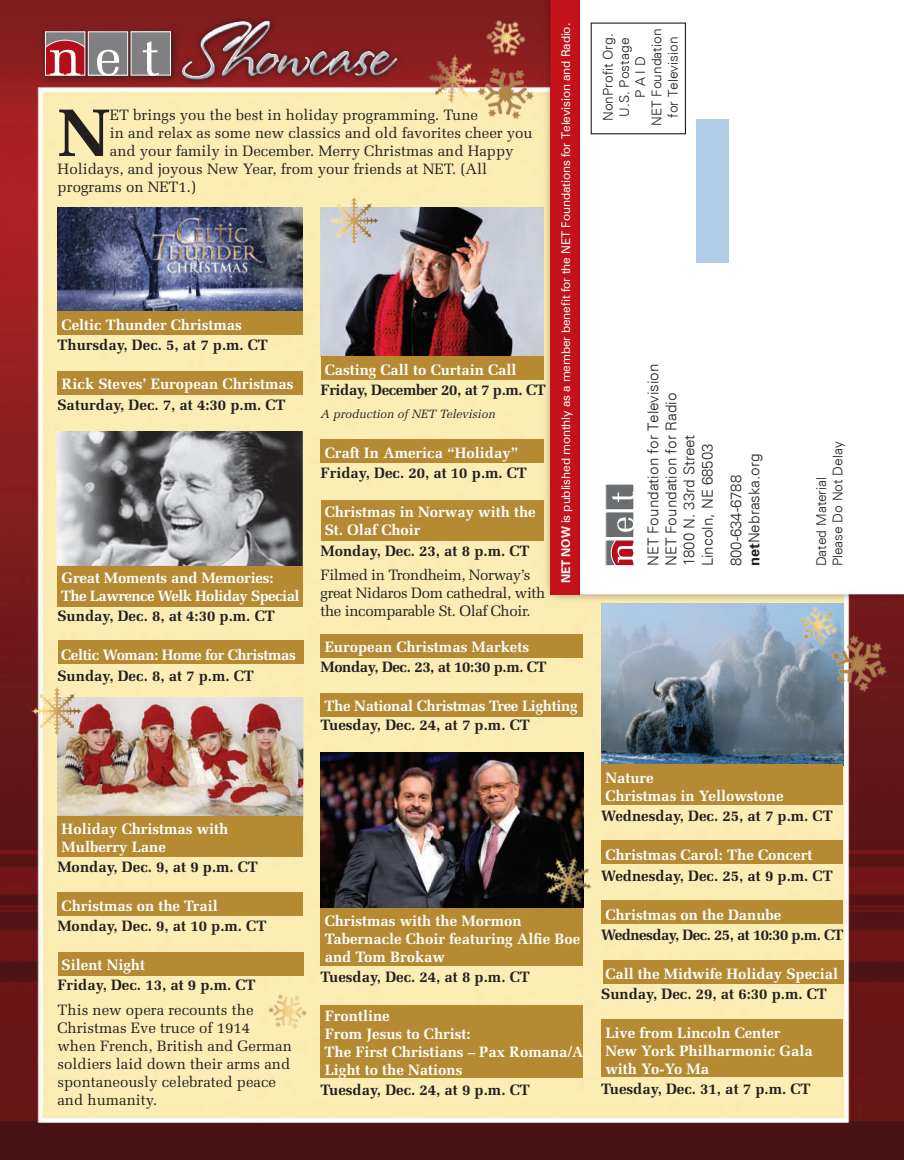
<style>
.page{position:relative;width:904px;height:1160px;background:#fff}
.page>*{position:absolute;margin:0;border:0;box-sizing:border-box;transform-origin:0 0}
.t1{font:700 67.05px "Melior LT Std";color:#231f20}
.t2{font:700 15px/18px "Melior LT Std";color:#fff}
.t3{font:700 15px "Melior LT Std";color:#231f20}
.t4{font:15px/18px "Melior LT Std";color:#231f20}
.t5{font:300 15px/18px "Zurich BT";color:#231f20}
.t6{font:15px/18px "Melior LT Std";letter-spacing:-.025em;color:#231f20}
.t7{font:700 15px "Melior LT Std";letter-spacing:-.025em;color:#231f20}
.t8{font:700 15px/18px "Melior LT Std";letter-spacing:-.035em;color:#fff}
.t9{font:700 15px "Melior LT Std";letter-spacing:-.02em;color:#fff}
.t10{font:700 15px "Melior LT Std";letter-spacing:-.035em;color:#231f20}
.t11{font:700 15px "Melior LT Std";letter-spacing:-.025em;color:#fff}
.t12{font:300 13.5px/16.2px "Zurich BT";color:#231f20;text-align:center}
.t13{font:12px "Zurich BT";letter-spacing:-.01em;color:#fff}
.t14{font:italic 12px "Melior LT Std";color:#231f20}
.s1{font-weight:700}
</style>
<div class="page">
<img style="left:1px;top:1px;width:902px;height:1158px">
<img style="left:258px;top:978px;width:70px;height:55px">
<div style="left:40px;top:26px;width:142px;height:61px;background:#231f20;opacity:.75"></div>
<div style="left:45px;top:31px;width:40px;height:45px;border:1px solid #fff"></div>
<svg style="left:42px;top:26px;width:14px;height:49px"></svg>
<img style="left:320px;top:764px;width:263px;height:143px">
<div style="left:57px;top:816px;width:245px;height:41px;background:#b68a33"></div>
<div style="left:57px;top:892px;width:245px;height:23px;background:#b68a33"></div>
<div style="left:58px;top:952px;width:245px;height:23px;background:#b68a33"></div>
<div style="left:320px;top:907px;width:263px;height:58px;background:#b68a33"></div>
<div style="left:320px;top:1005px;width:263px;height:73px;background:#b68a33"></div>
<div style="left:601px;top:764px;width:241px;height:41px;background:#b68a33"></div>
<div style="left:601px;top:900px;width:241px;height:23px;background:#b68a33"></div>
<div style="left:601px;top:840px;width:241px;height:24px;background:#b68a33"></div>
<div style="left:602px;top:959px;width:240px;height:24px;background:#b68a33"></div>
<div style="left:601px;top:1019px;width:241px;height:58px;background:#b68a33"></div>
<img style="left:32px;top:683px;width:24px;height:56px">
<img style="left:536px;top:848px;width:65px;height:67px">
<img style="left:842px;top:577px;width:61px;height:127px">
<hr style="left:0;top:0;width:1px;height:1160px;background:#ee1d23">
<hr style="left:0;top:0;width:903px;height:1px;background:#ee1d23">
<hr style="left:903px;top:0;width:1px;height:1160px;background:#ee1d23">
<hr style="left:0;top:1159px;width:903px;height:1px;background:#ee1d23">
<img style="left:56px;top:0;width:786px;height:764px">
<img style="left:57px;top:697px;width:246px;height:124px">
<svg style="left:320px;top:907px;width:263px;height:1px"></svg>
<svg style="left:57px;top:566px;width:245px;height:2px"></svg>
<svg style="left:320px;top:356px;width:223px;height:1px"></svg>
<svg style="left:58px;top:311px;width:244px;height:1px"></svg>
<p class="t13" style="left:558px;top:583px;width:561px;rotate:-90deg"><span class="s1">NET NOW</span> is published monthly as a member benefit for the NET Foundations for Television and Radio.</p>
<p class="t12" style="left:599px;top:126px;width:99px;rotate:-90deg">NonProfit Org.<br>U.S. Postage<br>P A I D<br>NET Foundation for Television</p>
<h1 class="t1" style="left:58px;top:93px;width:54px">N</h1>
<p class="t4" style="left:110px;top:106px;width:369px">ET brings you the best in holiday programming. Tune</p>
<p class="t4" style="left:110px;top:124px;width:424px">in and relax as some new classics and old favorites cheer you</p>
<p class="t4" style="left:110px;top:142px;width:405px">and your family in December. Merry Christmas and Happy</p>
<p class="t4" style="left:58px;top:160px;width:431px">Holidays, and joyous New Year, from your friends at NET. (All</p>
<p class="t4" style="left:58px;top:178px;width:140px">programs on NET1.)</p>
<p class="t2" style="left:62px;top:316px;width:181px">Celtic Thunder Christmas</p>
<p class="t3" style="left:57px;top:336px;width:212px">Thursday, Dec. 5, at 7 p.m. CT</p>
<p class="t2" style="left:62px;top:375px;width:233px">Rick Steves’ European Christmas</p>
<p class="t3" style="left:57px;top:395px;width:229px">Saturday, Dec. 7, at 4:30 p.m. CT</p>
<p class="t2" style="left:324px;top:360px;width:193px">Casting Call to Curtain Call</p>
<p class="t7" style="left:320px;top:381px;width:226px">Friday, December 20, at 7 p.m. CT</p>
<p class="t14" style="left:320px;top:406px;width:176px">A production of NET Television</p>
<p class="t2" style="left:324px;top:444px;width:195px">Craft In America “Holiday”</p>
<p class="t3" style="left:320px;top:464px;width:208px">Friday, Dec. 20, at 10 p.m. CT</p>
<p class="t2" style="left:324px;top:503px;width:212px">Christmas in Norway with the<br>St. Olaf Choir</p>
<p class="t3" style="left:320px;top:541px;width:210px">Monday, Dec. 23, at 8 p.m. CT</p>
<p class="t6" style="left:320px;top:566px;width:226px">Filmed in Trondheim, Norway’s great Nidaros Dom cathedral, with the incomparable St. Olaf Choir.</p>
<p class="t2" style="left:324px;top:637px;width:206px">European Christmas Markets</p>
<p class="t7" style="left:320px;top:658px;width:227px">Monday, Dec. 23, at 10:30 p.m. CT</p>
<p class="t9" style="left:324px;top:697px;width:254px">The National Christmas Tree Lighting</p>
<p class="t3" style="left:320px;top:715px;width:210px">Tuesday, Dec. 24, at 7 p.m. CT</p>
<p class="t5" style="left:643px;top:566px;width:204px;rotate:-90deg">NET Foundation for Television<br>NET Foundation for Radio<br>1800 N. 33rd Street<br>Lincoln, NE 68503</p>
<p class="t8" style="left:61px;top:569px;width:240px">Great Moments and Memories:<br>The Lawrence Welk Holiday Special</p>
<p class="t3" style="left:57px;top:607px;width:219px">Sunday, Dec. 8, at 4:30 p.m. CT</p>
<p class="t11" style="left:61px;top:646px;width:236px">Celtic Woman: Home for Christmas</p>
<p class="t3" style="left:57px;top:666px;width:198px">Sunday, Dec. 8, at 7 p.m. CT</p>
<p class="t5" style="left:726px;top:566px;width:114px;rotate:-90deg">800-634-6788 <span class="s1">net</span>Nebraska.org</p>
<p class="t12" style="left:812px;top:566px;width:126px;text-align:left;rotate:-90deg">Dated Material<br>Please Do Not Delay</p>
<p class="t2" style="left:62px;top:819px;width:168px">Holiday Christmas with<br>Mulberry Lane</p>
<p class="t3" style="left:57px;top:857px;width:202px">Monday, Dec. 9, at 9 p.m. CT</p>
<p class="t2" style="left:62px;top:896px;width:158px">Christmas on the Trail</p>
<p class="t3" style="left:57px;top:917px;width:210px">Monday, Dec. 9, at 10 p.m. CT</p>
<p class="t2" style="left:62px;top:956px;width:85px">Silent Night</p>
<p class="t3" style="left:57px;top:976px;width:199px">Friday, Dec. 13, at 9 p.m. CT</p>
<p class="t4" style="left:57px;top:1001px;width:236px">This new opera recounts the<br>Christmas Eve truce of 1914 when French, British and German soldiers laid down their arms and spontaneously celebrated peace and humanity.</p>
<p class="t2" style="left:324px;top:911px;width:257px">Christmas with the Mormon<br>Tabernacle Choir featuring Alfie Boe and Tom Brokaw</p>
<p class="t3" style="left:320px;top:967px;width:210px">Tuesday, Dec. 24, at 8 p.m. CT</p>
<p class="t2" style="left:324px;top:1006px;width:260px">Frontline<br>From Jesus to Christ:<br>The First Christians – Pax Romana/A<br>Light to the Nations</p>
<p class="t3" style="left:320px;top:1081px;width:210px">Tuesday, Dec. 24, at 9 p.m. CT</p>
<p class="t2" style="left:605px;top:769px;width:180px">Nature<br>Christmas in Yellowstone</p>
<p class="t3" style="left:601px;top:807px;width:233px">Wednesday, Dec. 25, at 7 p.m. CT</p>
<p class="t2" style="left:605px;top:846px;width:208px">Christmas Carol: The Concert</p>
<p class="t3" style="left:601px;top:866px;width:233px">Wednesday, Dec. 25, at 9 p.m. CT</p>
<p class="t2" style="left:605px;top:905px;width:177px">Christmas on the Danube</p>
<p class="t10" style="left:601px;top:925px;width:243px">Wednesday, Dec. 25, at 10:30 p.m. CT</p>
<p class="t2" style="left:605px;top:964px;width:234px">Call the Midwife Holiday Special</p>
<p class="t3" style="left:601px;top:985px;width:227px">Sunday, Dec. 29, at 6:30 p.m. CT</p>
<p class="t2" style="left:605px;top:1024px;width:209px">Live from Lincoln Center<br>New York Philharmonic Gala with Yo-Yo Ma</p>
<p class="t3" style="left:601px;top:1080px;width:210px">Tuesday, Dec. 31, at 7 p.m. CT</p>
</div>
